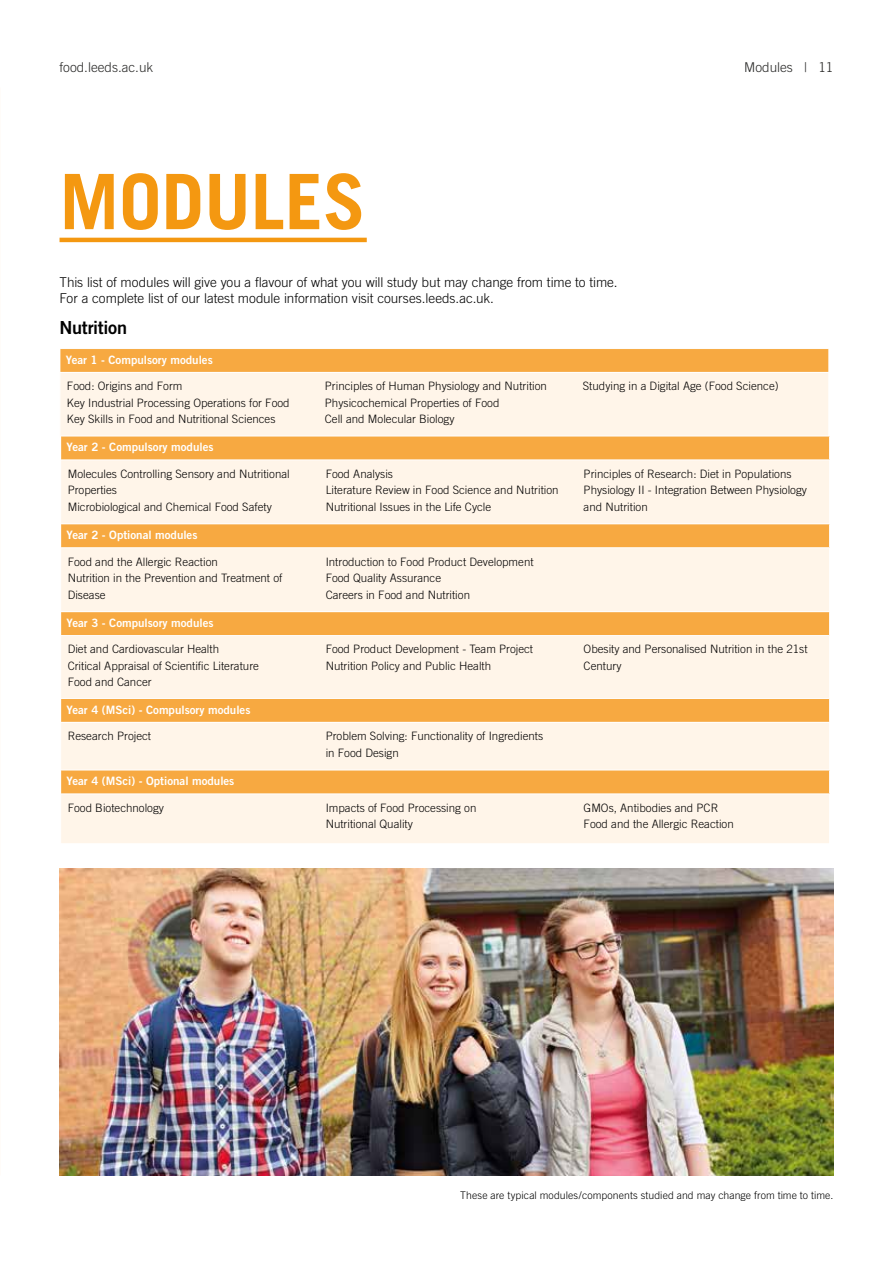
<style>
.page{position:relative;width:893px;height:1263px;background:#fff}
.page>*{position:absolute;margin:0;border:0;box-sizing:border-box;transform-origin:0 0}
.t1{font:700 76.5px "Trade Gothic";color:#f49811}
.t2{font:18px "Trade Gothic Bold Two";letter-spacing:-.015em;color:#000}
.t3{font:300 13.5px/16.2px "Trade Gothic";color:#000}
.t4{font:300 13.5px "Trade Gothic";color:#282827}
.t5{font:300 11.55px/16.5px "Trade Gothic";color:#000}
.t6{font:11.55px "Trade Gothic Bold Two";color:#fff}
.t7{font:300 10.5px "Trade Gothic";letter-spacing:.01em;color:#000}
</style>
<div class="page">
<img style="left:60px;top:868px;width:773px;height:308px">
<div style="left:60px;top:371px;width:769px;height:66px;background:#fff5e9"></div>
<div style="left:60px;top:348px;width:769px;height:24px;background:#f7a941"></div>
<hr style="left:60px;top:348px;width:769px;height:1px;background:#fff">
<svg style="left:60px;top:349px;width:1px;height:23px"></svg>
<hr style="left:60px;top:372px;width:769px;height:1px;background:#fff">
<svg style="left:828px;top:349px;width:1px;height:23px"></svg>
<div style="left:60px;top:459px;width:770px;height:70px;background:#fff5e9;border:1px solid #fff"></div>
<div style="left:61px;top:436px;width:769px;height:24px;background:#f7a941"></div>
<hr style="left:60px;top:436px;width:770px;height:1px;background:#fff">
<hr style="left:60px;top:459px;width:770px;height:1px;background:#fff">
<svg style="left:829px;top:436px;width:1px;height:23px"></svg>
<div style="left:60px;top:546px;width:770px;height:71px;background:#fff5e9;border:1px solid #fff"></div>
<div style="left:61px;top:524px;width:769px;height:24px;background:#f7a941"></div>
<hr style="left:60px;top:523px;width:770px;height:1px;background:#fff">
<hr style="left:60px;top:547px;width:770px;height:1px;background:#fff">
<svg style="left:829px;top:524px;width:1px;height:23px"></svg>
<div style="left:60px;top:634px;width:770px;height:71px;background:#fff5e9;border:1px solid #fff"></div>
<div style="left:61px;top:612px;width:769px;height:23px;background:#f7a941"></div>
<hr style="left:60px;top:611px;width:770px;height:1px;background:#fff">
<hr style="left:60px;top:635px;width:770px;height:1px;background:#fff">
<svg style="left:829px;top:612px;width:1px;height:23px"></svg>
<div style="left:60px;top:721px;width:770px;height:54px;background:#fff5e9;border:1px solid #fff"></div>
<div style="left:61px;top:698px;width:769px;height:24px;background:#f7a941"></div>
<hr style="left:60px;top:698px;width:770px;height:1px;background:#fff">
<hr style="left:60px;top:722px;width:770px;height:1px;background:#fff">
<svg style="left:829px;top:699px;width:1px;height:23px"></svg>
<div style="left:60px;top:793px;width:770px;height:51px;background:#fff5e9;border:1px solid #fff"></div>
<div style="left:61px;top:770px;width:769px;height:24px;background:#f7a941"></div>
<hr style="left:60px;top:770px;width:770px;height:1px;background:#fff">
<hr style="left:60px;top:793px;width:770px;height:1px;background:#fff">
<svg style="left:829px;top:770px;width:1px;height:23px"></svg>
<hr style="left:60px;top:238px;width:307px;height:4px;background:#f49811">
<p class="t4" style="left:60px;top:59px;width:95px">food.leeds.ac.uk</p>
<p class="t4" style="left:744px;top:59px;width:91px">Modules | 11</p>
<h1 class="t1" style="left:60px;top:155px;width:308px">MODULES</h1>
<p class="t3" style="left:60px;top:274px;width:560px">This list of modules will give you a flavour of what you will study but may change from time to time.<br>For a complete list of our latest module information visit courses.leeds.ac.uk.</p>
<h2 class="t2" style="left:60px;top:316px;width:69px">Nutrition</h2>
<p class="t6" style="left:66px;top:353px;width:148px">Year 1 - Compulsory modules</p>
<p class="t5" style="left:67px;top:378px;width:224px">Food: Origins and Form<br>Key Industrial Processing Operations for Food<br>Key Skills in Food and Nutritional Sciences</p>
<p class="t5" style="left:325px;top:378px;width:224px">Principles of Human Physiology and Nutrition<br>Physicochemical Properties of Food<br>Cell and Molecular Biology</p>
<p class="t5" style="left:583px;top:378px;width:197px">Studying in a Digital Age (Food Science)</p>
<p class="t6" style="left:67px;top:440px;width:148px">Year 2 - Compulsory modules</p>
<p class="t5" style="left:68px;top:465px;width:224px">Molecules Controlling Sensory and Nutritional<br>Properties<br>Microbiological and Chemical Food Safety</p>
<p class="t5" style="left:326px;top:465px;width:234px">Food Analysis<br>Literature Review in Food Science and Nutrition<br>Nutritional Issues in the Life Cycle</p>
<p class="t5" style="left:584px;top:465px;width:225px">Principles of Research: Diet in Populations<br>Physiology II - Integration Between Physiology and Nutrition</p>
<p class="t6" style="left:67px;top:528px;width:132px">Year 2 - Optional modules</p>
<p class="t5" style="left:68px;top:553px;width:216px">Food and the Allergic Reaction<br>Nutrition in the Prevention and Treatment of<br>Disease</p>
<p class="t5" style="left:326px;top:553px;width:209px">Introduction to Food Product Development<br>Food Quality Assurance<br>Careers in Food and Nutrition</p>
<p class="t6" style="left:67px;top:616px;width:148px">Year 3 - Compulsory modules</p>
<p class="t5" style="left:68px;top:641px;width:193px">Diet and Cardiovascular Health<br>Critical Appraisal of Scientific Literature<br>Food and Cancer</p>
<p class="t5" style="left:326px;top:641px;width:209px">Food Product Development - Team Project<br>Nutrition Policy and Public Health</p>
<p class="t5" style="left:584px;top:641px;width:225px">Obesity and Personalised Nutrition in the 21st<br>Century</p>
<p class="t6" style="left:67px;top:702px;width:185px">Year 4 (MSci) - Compulsory modules</p>
<p class="t5" style="left:68px;top:728px;width:85px">Research Project</p>
<p class="t5" style="left:326px;top:728px;width:219px">Problem Solving: Functionality of Ingredients in Food Design</p>
<p class="t6" style="left:67px;top:774px;width:169px">Year 4 (MSci) - Optional modules</p>
<p class="t5" style="left:68px;top:799px;width:98px">Food Biotechnology</p>
<p class="t5" style="left:326px;top:799px;width:152px">Impacts of Food Processing on<br>Nutritional Quality</p>
<p class="t5" style="left:584px;top:799px;width:152px">GMOs, Antibodies and PCR<br>Food and the Allergic Reaction</p>
<p class="t7" style="left:460px;top:1189px;width:375px">These are typical modules/components studied and may change from time to time.</p>
</div>
